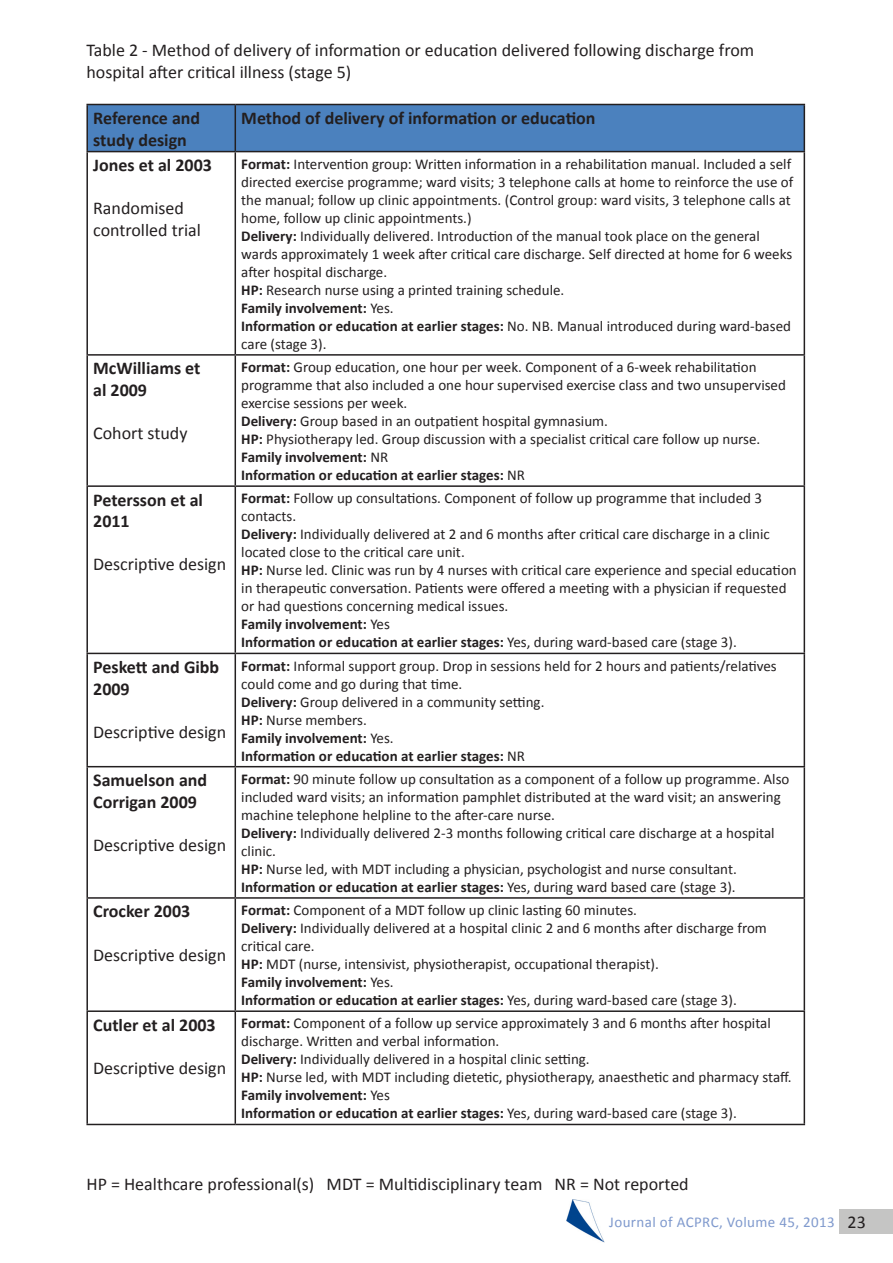
<style>
.page{position:relative;width:893px;height:1263px;background:#fff}
.page>*{position:absolute;margin:0;border:0;box-sizing:border-box;transform-origin:0 0}
.t1{font:18px/21.6px "Calibri";color:#231f20}
.t2{font:700 18px/21.6px "Calibri";color:#231f20}
.t3{font:15px/18px "Calibri";color:#231f20}
.t4{font:15px "Calibri";letter-spacing:.025em;color:#7f99cd}
.s1{font-weight:700}
.s2{font-size:18px;color:#231f20}
</style>
<div class="page">
<img style="left:566px;top:1200px;width:39px;height:42px">
<div style="left:839px;top:1209px;width:54px;height:24px;background:#c5c5c4"></div>
<div style="left:88px;top:105px;width:716px;height:46px;background:#4b81be"></div>
<hr style="left:86px;top:104px;width:149px;height:1px;background:#231f20">
<hr style="left:86px;top:105px;width:2px;height:46px;background:#231f20">
<hr style="left:235px;top:104px;width:570px;height:1px;background:#231f20">
<hr style="left:235px;top:105px;width:1px;height:46px;background:#231f20">
<hr style="left:804px;top:105px;width:1px;height:46px;background:#231f20">
<hr style="left:86px;top:151px;width:149px;height:1px;background:#231f20">
<hr style="left:86px;top:152px;width:2px;height:202px;background:#231f20">
<hr style="left:235px;top:151px;width:570px;height:1px;background:#231f20">
<hr style="left:235px;top:152px;width:1px;height:202px;background:#231f20">
<hr style="left:804px;top:152px;width:1px;height:202px;background:#231f20">
<hr style="left:86px;top:354px;width:149px;height:2px;background:#231f20">
<hr style="left:86px;top:356px;width:2px;height:129px;background:#231f20">
<hr style="left:235px;top:354px;width:570px;height:2px;background:#231f20">
<hr style="left:235px;top:356px;width:1px;height:129px;background:#231f20">
<hr style="left:804px;top:356px;width:1px;height:129px;background:#231f20">
<hr style="left:86px;top:485px;width:149px;height:2px;background:#231f20">
<hr style="left:86px;top:487px;width:2px;height:166px;background:#231f20">
<hr style="left:235px;top:485px;width:570px;height:2px;background:#231f20">
<hr style="left:235px;top:487px;width:1px;height:166px;background:#231f20">
<hr style="left:804px;top:487px;width:1px;height:166px;background:#231f20">
<hr style="left:86px;top:653px;width:149px;height:1px;background:#231f20">
<hr style="left:86px;top:654px;width:2px;height:112px;background:#231f20">
<hr style="left:235px;top:653px;width:570px;height:1px;background:#231f20">
<hr style="left:235px;top:654px;width:1px;height:112px;background:#231f20">
<hr style="left:804px;top:654px;width:1px;height:112px;background:#231f20">
<hr style="left:86px;top:766px;width:149px;height:1px;background:#231f20">
<hr style="left:86px;top:767px;width:2px;height:130px;background:#231f20">
<hr style="left:235px;top:766px;width:570px;height:1px;background:#231f20">
<hr style="left:235px;top:767px;width:1px;height:130px;background:#231f20">
<hr style="left:804px;top:767px;width:1px;height:130px;background:#231f20">
<hr style="left:86px;top:897px;width:149px;height:2px;background:#231f20">
<hr style="left:86px;top:899px;width:2px;height:111px;background:#231f20">
<hr style="left:235px;top:897px;width:570px;height:2px;background:#231f20">
<hr style="left:235px;top:899px;width:1px;height:111px;background:#231f20">
<hr style="left:804px;top:899px;width:1px;height:111px;background:#231f20">
<hr style="left:86px;top:1010px;width:149px;height:2px;background:#231f20">
<hr style="left:86px;top:1012px;width:2px;height:112px;background:#231f20">
<hr style="left:235px;top:1010px;width:570px;height:2px;background:#231f20">
<hr style="left:235px;top:1012px;width:1px;height:112px;background:#231f20">
<hr style="left:804px;top:1012px;width:1px;height:112px;background:#231f20">
<hr style="left:86px;top:1124px;width:149px;height:1px;background:#231f20">
<hr style="left:235px;top:1124px;width:570px;height:1px;background:#231f20">
<p class="t1" style="left:86px;top:38px;width:669px">Table 2 - Method of delivery of information or education delivered following discharge from hospital after critical illness (stage 5)</p>
<p class="t2" style="left:93px;top:106px;width:109px">Reference and study design</p>
<p class="t2" style="left:241px;top:106px;width:356px">Method of delivery of information or education</p>
<p class="t2" style="left:93px;top:153px;width:120px">Jones et al 2003</p>
<p class="t1" style="left:93px;top:197px;width:109px">Randomised controlled trial</p>
<p class="t3" style="left:241px;top:154px;width:554px"><span class="s1">Format:</span> Intervention group: Written information in a rehabilitation manual. Included a self directed exercise programme; ward visits; 3 telephone calls at home to reinforce the use of the manual; follow up clinic appointments. (Control group: ward visits, 3 telephone calls at home, follow up clinic appointments.)<br><span class="s1">Delivery:</span> Individually delivered. Introduction of the manual took place on the general wards approximately 1 week after critical care discharge. Self directed at home for 6 weeks after hospital discharge.<br><span class="s1">HP:</span> Research nurse using a printed training schedule.<br><span class="s1">Family involvement:</span> Yes.<br><span class="s1">Information or education at earlier stages:</span> No. NB. Manual introduced during ward-based care (stage 3).</p>
<p class="t2" style="left:93px;top:357px;width:109px">McWilliams et al 2009</p>
<p class="t1" style="left:93px;top:422px;width:96px">Cohort study</p>
<p class="t2" style="left:93px;top:488px;width:111px">Petersson et al<br>2011</p>
<p class="t1" style="left:93px;top:553px;width:134px">Descriptive design</p>
<p class="t2" style="left:93px;top:655px;width:128px">Peskett and Gibb<br>2009</p>
<p class="t1" style="left:93px;top:720px;width:134px">Descriptive design</p>
<p class="t2" style="left:93px;top:768px;width:116px">Samuelson and<br>Corrigan 2009</p>
<p class="t1" style="left:93px;top:833px;width:134px">Descriptive design</p>
<p class="t2" style="left:93px;top:900px;width:99px">Crocker 2003</p>
<p class="t1" style="left:93px;top:943px;width:134px">Descriptive design</p>
<p class="t2" style="left:93px;top:1013px;width:124px">Cutler et al 2003</p>
<p class="t1" style="left:93px;top:1056px;width:134px">Descriptive design</p>
<p class="t3" style="left:241px;top:357px;width:546px"><span class="s1">Format:</span> Group education, one hour per week. Component of a 6-week rehabilitation programme that also included a one hour supervised exercise class and two unsupervised exercise sessions per week.<br><span class="s1">Delivery:</span> Group based in an outpatient hospital gymnasium.<br><span class="s1">HP:</span> Physiotherapy led. Group discussion with a specialist critical care follow up nurse.<br><span class="s1">Family involvement:</span> NR<br><span class="s1">Information or education at earlier stages:</span> NR</p>
<p class="t3" style="left:241px;top:489px;width:557px"><span class="s1">Format:</span> Follow up consultations. Component of follow up programme that included 3 contacts.<br><span class="s1">Delivery:</span> Individually delivered at 2 and 6 months after critical care discharge in a clinic located close to the critical care unit.<br><span class="s1">HP:</span> Nurse led. Clinic was run by 4 nurses with critical care experience and special education in therapeutic conversation. Patients were offered a meeting with a physician if requested or had questions concerning medical issues.<br><span class="s1">Family involvement:</span> Yes<br><span class="s1">Information or education at earlier stages:</span> Yes, during ward-based care (stage 3).</p>
<p class="t3" style="left:241px;top:656px;width:537px"><span class="s1">Format:</span> Informal support group. Drop in sessions held for 2 hours and patients/relatives could come and go during that time.<br><span class="s1">Delivery:</span> Group delivered in a community setting.<br><span class="s1">HP:</span> Nurse members.<br><span class="s1">Family involvement:</span> Yes.<br><span class="s1">Information or education at earlier stages:</span> NR</p>
<p class="t3" style="left:241px;top:769px;width:550px"><span class="s1">Format:</span> 90 minute follow up consultation as a component of a follow up programme. Also included ward visits; an information pamphlet distributed at the ward visit; an answering machine telephone helpline to the after-care nurse.<br><span class="s1">Delivery:</span> Individually delivered 2-3 months following critical care discharge at a hospital clinic.<br><span class="s1">HP:</span> Nurse led, with MDT including a physician, psychologist and nurse consultant.<br><span class="s1">Information or education at earlier stages:</span> Yes, during ward based care (stage 3).</p>
<p class="t3" style="left:241px;top:900px;width:527px"><span class="s1">Format:</span> Component of a MDT follow up clinic lasting 60 minutes.<br><span class="s1">Delivery:</span> Individually delivered at a hospital clinic 2 and 6 months after discharge from critical care.<br><span class="s1">HP:</span> MDT (nurse, intensivist, physiotherapist, occupational therapist).<br><span class="s1">Family involvement:</span> Yes.<br><span class="s1">Information or education at earlier stages:</span> Yes, during ward-based care (stage 3).</p>
<p class="t3" style="left:241px;top:1014px;width:552px"><span class="s1">Format:</span> Component of a follow up service approximately 3 and 6 months after hospital discharge. Written and verbal information.<br><span class="s1">Delivery:</span> Individually delivered in a hospital clinic setting.<br><span class="s1">HP:</span> Nurse led, with MDT including dietetic, physiotherapy, anaesthetic and pharmacy staff.<br><span class="s1">Family involvement:</span> Yes<br><span class="s1">Information or education at earlier stages:</span> Yes, during ward-based care (stage 3).</p>
<p class="t1" style="left:86px;top:1172px;width:604px">HP = Healthcare professional(s) MDT = Multidisciplinary team NR = Not reported</p>
<p class="t4" style="left:609px;top:1212px;width:258px">Journal of ACPRC, Volume 45, 2013 <span class="s2">23</span></p>
</div>
